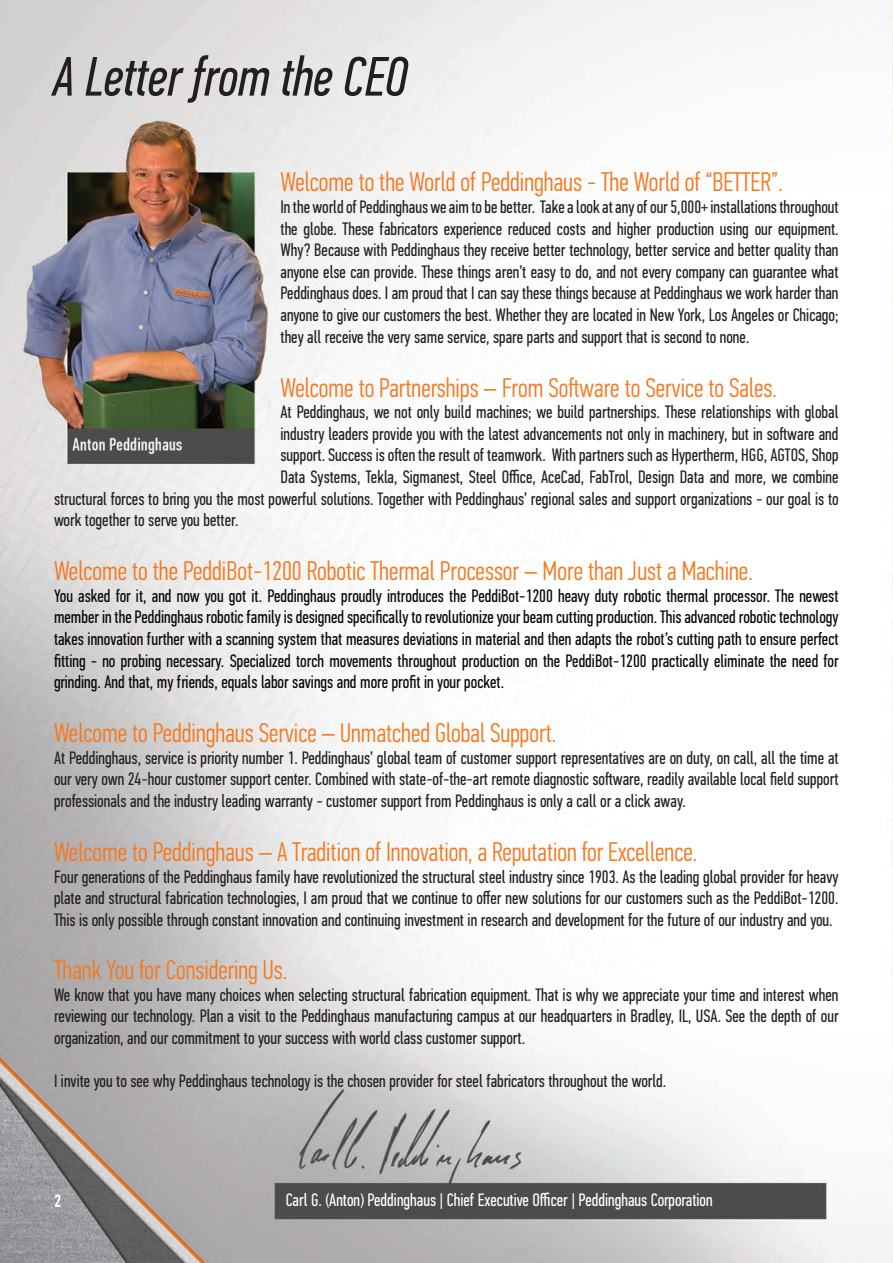
<style>
.page{position:relative;width:893px;height:1263px;background:#fff}
.page>*{position:absolute;margin:0;border:0;box-sizing:border-box;transform-origin:0 0}
.t1{font:italic 55.5px "PF Din Text Comp Pro";letter-spacing:-.005em;color:#231f20}
.t2{font:300 27px "PF Din Text Comp Pro";color:#f47921}
.t3{font:18px/21.6px "PF Din Text Comp Pro";color:#231f20;text-align:justify}
.t4{font:18px/21.6px "PF Din Text Comp Pro";color:#050605;text-align:justify}
.t5{font:18px "PF Din Text Comp Pro";color:#fff}
.t6{font:500 18px "PF Din Text Comp Pro";color:#fff}
</style>
<div class="page">
<img style="left:0;top:0;width:893px;height:1263px">
<p class="t1" style="left:52px;top:45px;width:356px">A Letter from the CEO</p>
<p class="t2" style="left:280px;top:167px;width:504px">Welcome to the World of Peddinghaus - The World of “BETTER”.</p>
<p class="t3" style="left:280px;top:196px;width:560px">In the world of Peddinghaus we aim to be better. Take a look at any of our 5,000+ installations throughout the globe. These fabricators experience reduced costs and higher production using our equipment.<br>Why? Because with Peddinghaus they receive better technology, better service and better quality than anyone else can provide. These things aren’t easy to do, and not every company can guarantee what Peddinghaus does. I am proud that I can say these things because at Peddinghaus we work harder than anyone to give our customers the best. Whether they are located in New York, Los Angeles or Chicago; they all receive the very same service, spare parts and support that is second to none.</p>
<p class="t2" style="left:280px;top:372px;width:498px">Welcome to Partnerships – From Software to Service to Sales.</p>
<p class="t3" style="left:280px;top:401px;width:559px">At Peddinghaus, we not only build machines; we build partnerships. These relationships with global</p>
<p class="t3" style="left:280px;top:423px;width:559px">industry leaders provide you with the latest advancements not only in machinery, but in software and</p>
<p class="t3" style="left:280px;top:445px;width:559px">support. Success is often the result of teamwork. With partners such as Hypertherm, HGG, AGTOS, Shop</p>
<p class="t3" style="left:280px;top:466px;width:559px">Data Systems, Tekla, Sigmanest, Steel Office, AceCad, FabTrol, Design Data and more, we combine</p>
<p class="t3" style="left:54px;top:488px;width:786px">structural forces to bring you the most powerful solutions. Together with Peddinghaus’ regional sales and support organizations - our goal is to</p>
<p class="t3" style="left:54px;top:509px;width:186px">work together to serve you better.</p>
<p class="t2" style="left:54px;top:555px;width:700px">Welcome to the PeddiBot-1200 Robotic Thermal Processor – More than Just a Machine.</p>
<p class="t4" style="left:54px;top:585px;width:786px">You asked for it, and now you got it. Peddinghaus proudly introduces the PeddiBot-1200 heavy duty robotic thermal processor. The newest member in the Peddinghaus robotic family is designed specifically to revolutionize your beam cutting production. This advanced robotic technology takes innovation further with a scanning system that measures deviations in material and then adapts the robot’s cutting path to ensure perfect fitting - no probing necessary. Specialized torch movements throughout production on the PeddiBot-1200 practically eliminate the need for grinding. And that, my friends, equals labor savings and more profit in your pocket.</p>
<p class="t2" style="left:54px;top:717px;width:504px">Welcome to Peddinghaus Service – Unmatched Global Support.</p>
<p class="t3" style="left:54px;top:747px;width:786px">At Peddinghaus, service is priority number 1. Peddinghaus’ global team of customer support representatives are on duty, on call, all the time at our very own 24-hour customer support center. Combined with state-of-the-art remote diagnostic software, readily available local field support professionals and the industry leading warranty - customer support from Peddinghaus is only a call or a click away.</p>
<p class="t2" style="left:54px;top:836px;width:645px">Welcome to Peddinghaus – A Tradition of Innovation, a Reputation for Excellence.</p>
<p class="t3" style="left:54px;top:866px;width:786px">Four generations of the Peddinghaus family have revolutionized the structural steel industry since 1903. As the leading global provider for heavy plate and structural fabrication technologies, I am proud that we continue to offer new solutions for our customers such as the PeddiBot-1200.<br>This is only possible through constant innovation and continuing investment in research and development for the future of our industry and you.</p>
<p class="t2" style="left:54px;top:954px;width:235px">Thank You for Considering Us.</p>
<p class="t3" style="left:54px;top:984px;width:786px">We know that you have many choices when selecting structural fabrication equipment. That is why we appreciate your time and interest when reviewing our technology. Plan a visit to the Peddinghaus manufacturing campus at our headquarters in Bradley, IL, USA. See the depth of our organization, and our commitment to your success with world class customer support.</p>
<p class="t3" style="left:54px;top:1070px;width:614px">I invite you to see why Peddinghaus technology is the chosen provider for steel fabricators throughout the world.</p>
<p class="t6" style="left:54px;top:1190px;width:9px">2</p>
<p class="t5" style="left:286px;top:1190px;width:428px">Carl G. (Anton) Peddinghaus | Chief Executive Officer | Peddinghaus Corporation</p>
</div>
